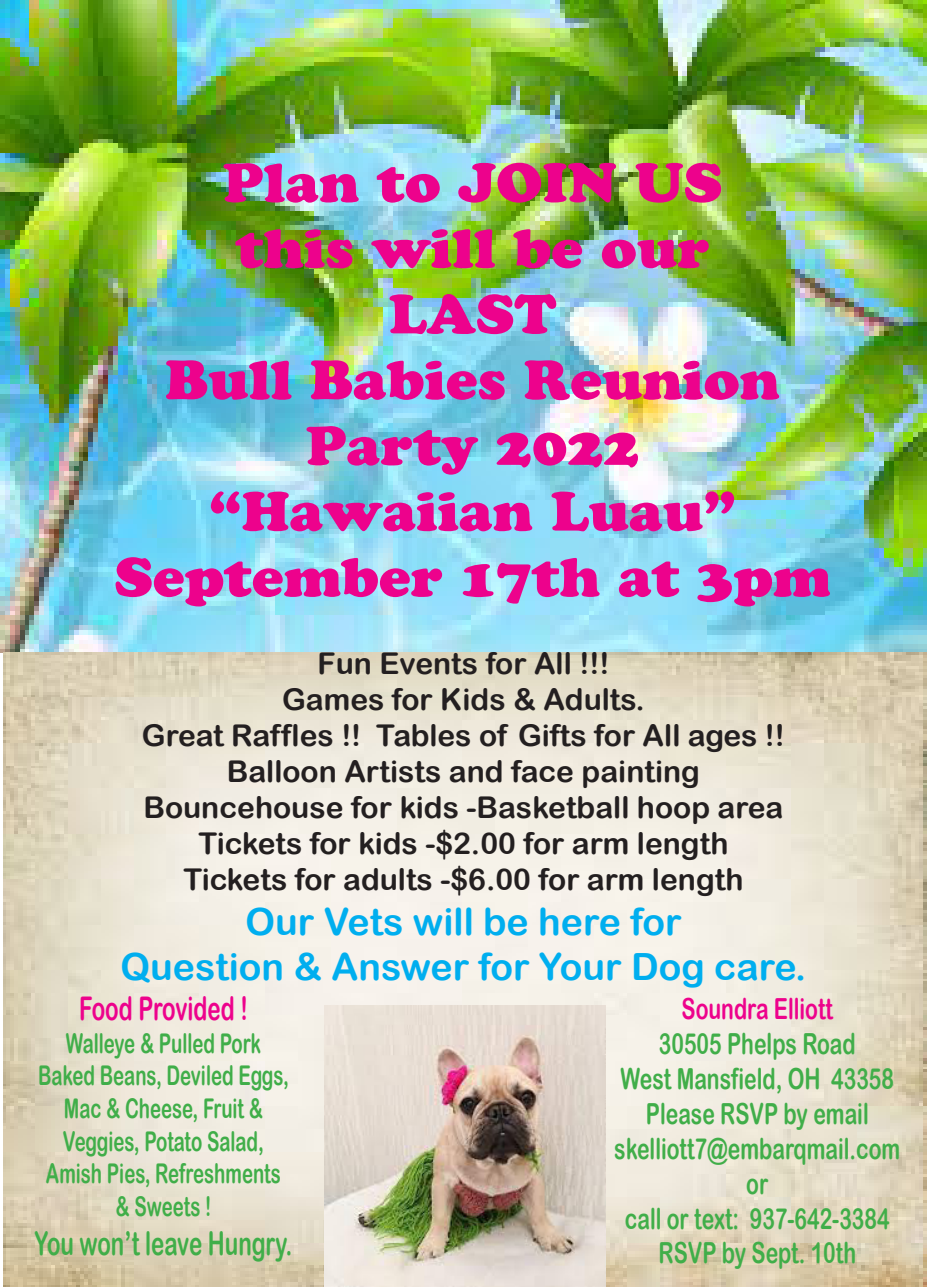
<style>
.page{position:relative;width:927px;height:1287px;background:#fff}
.page>*{position:absolute;margin:0;border:0;box-sizing:border-box;transform-origin:0 0}
.t1{font:54.75px "Cooper Black Std";color:#ed028c;scale:1.04 1}
.t2{font:37.5px "Arial Rounded MT Bold";color:#00aeef}
.t3{font:32.75px "Arial Rounded MT Bold";color:#40ae49;scale:.68 1}
.t4{font:32.75px "Arial Rounded MT Bold";color:#ed028c;scale:.68 1}
.t5{font:30px "Arial Rounded MT Bold";color:#231f20}
.t6{font:29px "Arial Rounded MT Bold";color:#40ae49;scale:.73 1}
.t7{font:29px "Arial Rounded MT Bold";color:#ed028c;scale:.73 1}
.t8{font:27.25px/32.8px "Arial Rounded MT Bold";color:#40ae49;text-align:center;scale:.68 1}
</style>
<div class="page">
<img style="left:0;top:0;width:927px;height:652px">
<img style="left:3px;top:652px;width:924px;height:635px">
<img style="left:324px;top:1006px;width:281px;height:281px">
<p class="t1" style="left:223px;top:150px;width:482px">Plan to JOIN US</p>
<p class="t1" style="left:236px;top:215px;width:457px">this will be our</p>
<p class="t1" style="left:389px;top:281px;width:163px">LAST</p>
<p class="t1" style="left:165px;top:347px;width:592px">Bull Babies Reunion</p>
<p class="t1" style="left:306px;top:413px;width:322px">Party 2022</p>
<p class="t1" style="left:208px;top:478px;width:509px">“Hawaiian Luau”</p>
<p class="t1" style="left:114px;top:544px;width:690px">September 17th at 3pm</p>
<p class="t5" style="left:318px;top:646px;width:293px">Fun Events for All !!!</p>
<p class="t5" style="left:282px;top:682px;width:364px">Games for Kids &amp; Adults.</p>
<p class="t5" style="left:142px;top:718px;width:644px">Great Raffles !! Tables of Gifts for All ages !!</p>
<p class="t5" style="left:227px;top:754px;width:475px">Balloon Artists and face painting</p>
<p class="t5" style="left:144px;top:790px;width:641px">Bouncehouse for kids -Basketball hoop area</p>
<p class="t5" style="left:199px;top:826px;width:531px">Tickets for kids -$2.00 for arm length</p>
<p class="t5" style="left:183px;top:862px;width:562px">Tickets for adults -$6.00 for arm length</p>
<p class="t2" style="left:246px;top:900px;width:437px">Our Vets will be here for</p>
<p class="t2" style="left:120px;top:945px;width:688px">Question &amp; Answer for Your Dog care.</p>
<p class="t4" style="left:79px;top:989px;width:249px">Food Provided !</p>
<p class="t8" style="left:66px;top:1026px;width:289px">Walleye &amp; Pulled Pork</p>
<p class="t8" style="left:38px;top:1059px;width:370px">Baked Beans, Deviled Eggs,<br>Mac &amp; Cheese, Fruit &amp;</p>
<p class="t8" style="left:63px;top:1124px;width:297px">Veggies, Potato Salad,</p>
<p class="t8" style="left:46px;top:1157px;width:347px">Amish Pies, Refreshments</p>
<p class="t8" style="left:116px;top:1190px;width:142px">&amp; Sweets !</p>
<p class="t3" style="left:34px;top:1224px;width:381px">You won’t leave Hungry.</p>
<p class="t7" style="left:682px;top:992px;width:209px">Soundra Elliott</p>
<p class="t6" style="left:659px;top:1027px;width:271px">30505 Phelps Road</p>
<p class="t6" style="left:621px;top:1062px;width:376px">West Mansfield, OH 43358</p>
<p class="t6" style="left:646px;top:1096px;width:307px">Please RSVP by email</p>
<p class="t6" style="left:614px;top:1131px;width:393px">skelliott7@embarqmail.com</p>
<p class="t6" style="left:746px;top:1166px;width:32px">or</p>
<p class="t6" style="left:625px;top:1201px;width:364px">call or text: 937-642-3384</p>
<p class="t6" style="left:659px;top:1236px;width:272px">RSVP by Sept. 10th</p>
</div>
